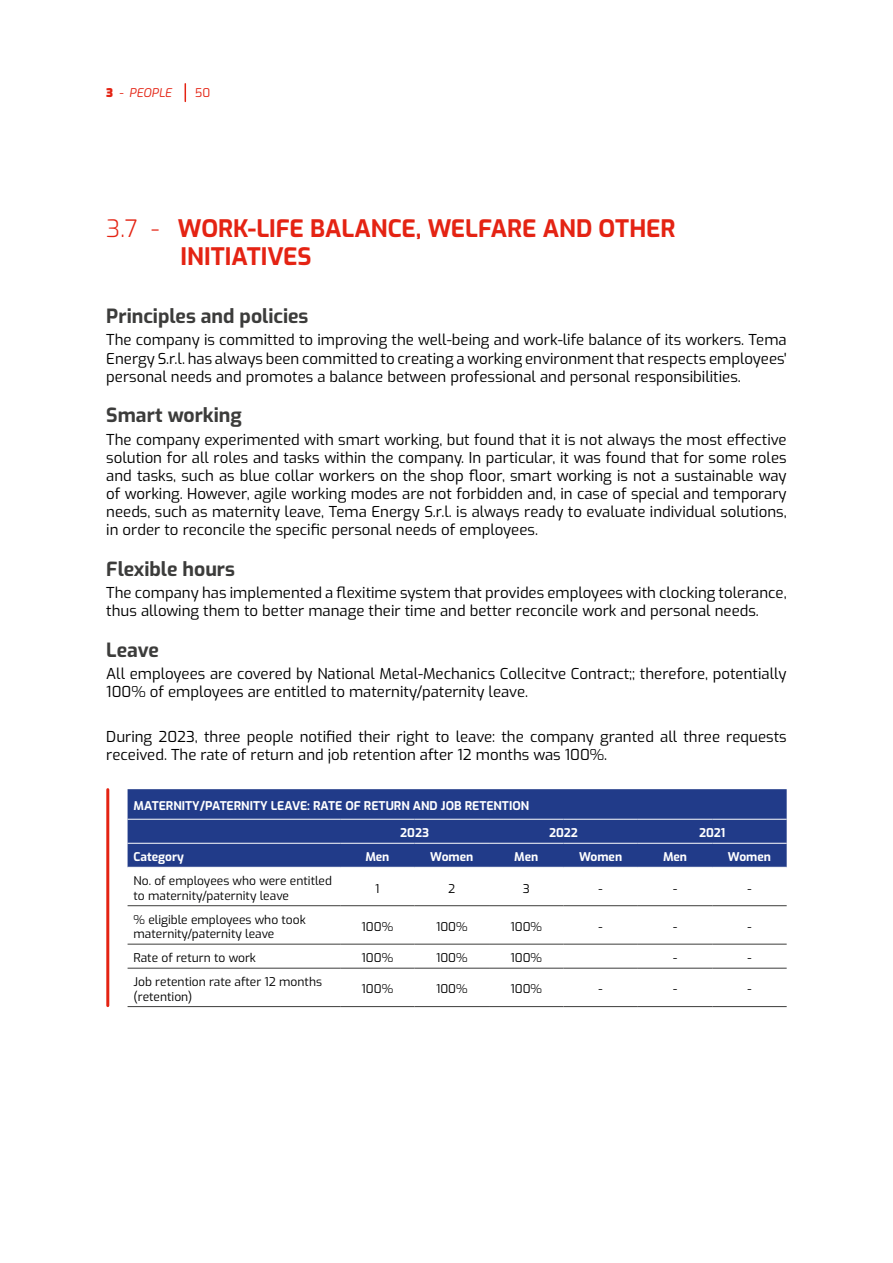
<style>
.page{position:relative;width:893px;height:1263px;background:#fff}
.page>*{position:absolute;margin:0;border:0;box-sizing:border-box;transform-origin:0 0}
.t1{font:700 24px/28.8px "Exo";color:#e42313}
.t2{font:700 19.5px "Exo";color:#3c3c3b}
.t3{font:15px/18px "Exo";color:#000}
.t4{font:12px/14.4px "Exo";color:#000}
.t5{font:700 12px "Exo";color:#fff}
.t6{font:italic 12px "Exo";color:#e42313}
.t7{font:12px "Exo";color:#e42313}
.s1{font-weight:900;font-style:normal}
.s2{font-weight:300}
</style>
<div class="page">
<div style="left:128px;top:789px;width:659px;height:78px;background:#213b89"></div>
<hr style="left:128px;top:905px;width:212px;height:1px;background:#3c3c3b">
<hr style="left:128px;top:944px;width:212px;height:1px;background:#3c3c3b">
<hr style="left:128px;top:968px;width:212px;height:1px;background:#3c3c3b">
<hr style="left:128px;top:1006px;width:212px;height:1px;background:#3c3c3b">
<hr style="left:340px;top:905px;width:75px;height:1px;background:#3c3c3b">
<hr style="left:340px;top:944px;width:75px;height:1px;background:#3c3c3b">
<hr style="left:340px;top:968px;width:75px;height:1px;background:#3c3c3b">
<hr style="left:340px;top:1006px;width:75px;height:1px;background:#3c3c3b">
<hr style="left:415px;top:905px;width:74px;height:1px;background:#3c3c3b">
<hr style="left:415px;top:944px;width:74px;height:1px;background:#3c3c3b">
<hr style="left:415px;top:968px;width:74px;height:1px;background:#3c3c3b">
<hr style="left:415px;top:1006px;width:74px;height:1px;background:#3c3c3b">
<hr style="left:489px;top:905px;width:74px;height:1px;background:#3c3c3b">
<hr style="left:489px;top:944px;width:74px;height:1px;background:#3c3c3b">
<hr style="left:489px;top:968px;width:74px;height:1px;background:#3c3c3b">
<hr style="left:489px;top:1006px;width:74px;height:1px;background:#3c3c3b">
<hr style="left:563px;top:905px;width:75px;height:1px;background:#3c3c3b">
<hr style="left:563px;top:944px;width:75px;height:1px;background:#3c3c3b">
<hr style="left:563px;top:968px;width:75px;height:1px;background:#3c3c3b">
<hr style="left:563px;top:1006px;width:75px;height:1px;background:#3c3c3b">
<hr style="left:638px;top:905px;width:74px;height:1px;background:#3c3c3b">
<hr style="left:638px;top:944px;width:74px;height:1px;background:#3c3c3b">
<hr style="left:638px;top:968px;width:74px;height:1px;background:#3c3c3b">
<hr style="left:638px;top:1006px;width:74px;height:1px;background:#3c3c3b">
<hr style="left:712px;top:905px;width:75px;height:1px;background:#3c3c3b">
<hr style="left:712px;top:944px;width:75px;height:1px;background:#3c3c3b">
<hr style="left:712px;top:968px;width:75px;height:1px;background:#3c3c3b">
<hr style="left:712px;top:1006px;width:75px;height:1px;background:#3c3c3b">
<hr style="left:128px;top:819px;width:212px;height:1px;background:#fff">
<hr style="left:340px;top:819px;width:75px;height:1px;background:#fff">
<hr style="left:415px;top:819px;width:74px;height:1px;background:#fff">
<hr style="left:489px;top:819px;width:74px;height:1px;background:#fff">
<hr style="left:563px;top:819px;width:75px;height:1px;background:#fff">
<hr style="left:638px;top:819px;width:74px;height:1px;background:#fff">
<hr style="left:712px;top:819px;width:75px;height:1px;background:#fff">
<hr style="left:128px;top:843px;width:212px;height:1px;background:#fff">
<hr style="left:340px;top:843px;width:75px;height:1px;background:#fff">
<hr style="left:415px;top:843px;width:74px;height:1px;background:#fff">
<hr style="left:489px;top:843px;width:74px;height:1px;background:#fff">
<hr style="left:563px;top:843px;width:75px;height:1px;background:#fff">
<hr style="left:638px;top:843px;width:74px;height:1px;background:#fff">
<hr style="left:712px;top:843px;width:75px;height:1px;background:#fff">
<hr style="left:106px;top:790px;width:3px;height:216px;background:#e42313">
<svg style="left:185px;top:84px;width:1px;height:17px"></svg>
<p class="t6" style="left:106px;top:84px;width:67px"><span class="s1">3</span> - PEOPLE</p>
<p class="t7" style="left:195px;top:84px;width:17px">50</p>
<h1 class="t1" style="left:181px;top:212px;width:496px;text-indent:-74px"><span class="s2">3.7 -</span> WORK-LIFE BALANCE, WELFARE AND OTHER<br>INITIATIVES</h1>
<h2 class="t2" style="left:106px;top:301px;width:204px">Principles and policies</h2>
<p class="t3" style="left:106px;top:330px;width:682px;text-align:justify">The company is committed to improving the well-being and work-life balance of its workers. Tema Energy S.r.l. has always been committed to creating a working environment that respects employees' personal needs and promotes a balance between professional and personal responsibilities.</p>
<h2 class="t2" style="left:106px;top:400px;width:137px">Smart working</h2>
<p class="t3" style="left:106px;top:429px;width:682px;text-align:justify">The company experimented with smart working, but found that it is not always the most effective solution for all roles and tasks within the company. In particular, it was found that for some roles and tasks, such as blue collar workers on the shop floor, smart working is not a sustainable way of working. However, agile working modes are not forbidden and, in case of special and temporary needs, such as maternity leave, Tema Energy S.r.l. is always ready to evaluate individual solutions, in order to reconcile the specific personal needs of employees.</p>
<h2 class="t2" style="left:106px;top:554px;width:130px">Flexible hours</h2>
<p class="t3" style="left:106px;top:583px;width:682px">The company has implemented a flexitime system that provides employees with clocking tolerance, thus allowing them to better manage their time and better reconcile work and personal needs.</p>
<h2 class="t2" style="left:106px;top:635px;width:54px">Leave</h2>
<p class="t3" style="left:106px;top:664px;width:682px">All employees are covered by National Metal-Mechanics Collecitve Contract;; therefore, potentially<br>100% of employees are entitled to maternity/paternity leave.</p>
<p class="t3" style="left:106px;top:726px;width:682px">During 2023, three people notified their right to leave: the company granted all three requests received. The rate of return and job retention after 12 months was 100%.</p>
<p class="t5" style="left:134px;top:797px;width:397px">MATERNITY/PATERNITY LEAVE: RATE OF RETURN AND JOB RETENTION</p>
<p class="t5" style="left:400px;top:824px;width:30px">2023</p>
<p class="t5" style="left:549px;top:824px;width:30px">2022</p>
<p class="t5" style="left:699px;top:824px;width:28px">2021</p>
<p class="t5" style="left:134px;top:848px;width:52px">Category</p>
<p class="t5" style="left:365px;top:848px;width:26px">Men</p>
<p class="t5" style="left:430px;top:848px;width:45px">Women</p>
<p class="t5" style="left:514px;top:848px;width:26px">Men</p>
<p class="t5" style="left:579px;top:848px;width:45px">Women</p>
<p class="t5" style="left:663px;top:848px;width:26px">Men</p>
<p class="t5" style="left:728px;top:848px;width:45px">Women</p>
<p class="t4" style="left:134px;top:873px;width:200px">No. of employees who were entitled to maternity/paternity leave</p>
<p class="t4" style="left:375px;top:880px;width:6px">1</p>
<p class="t4" style="left:448px;top:880px;width:9px">2</p>
<p class="t4" style="left:523px;top:880px;width:9px">3</p>
<p class="t4" style="left:599px;top:880px;width:6px">-</p>
<p class="t4" style="left:673px;top:880px;width:6px">-</p>
<p class="t4" style="left:747px;top:880px;width:6px">-</p>
<p class="t4" style="left:134px;top:911px;width:174px">% eligible employees who took maternity/paternity leave</p>
<p class="t4" style="left:362px;top:919px;width:33px">100%</p>
<p class="t4" style="left:436px;top:919px;width:33px">100%</p>
<p class="t4" style="left:510px;top:919px;width:33px">100%</p>
<p class="t4" style="left:599px;top:919px;width:6px">-</p>
<p class="t4" style="left:673px;top:919px;width:6px">-</p>
<p class="t4" style="left:747px;top:919px;width:6px">-</p>
<p class="t4" style="left:134px;top:950px;width:124px">Rate of return to work</p>
<p class="t4" style="left:362px;top:950px;width:33px">100%</p>
<p class="t4" style="left:436px;top:950px;width:33px">100%</p>
<p class="t4" style="left:510px;top:950px;width:33px">100%</p>
<p class="t4" style="left:673px;top:950px;width:6px">-</p>
<p class="t4" style="left:747px;top:950px;width:6px">-</p>
<p class="t4" style="left:134px;top:974px;width:190px">Job retention rate after 12 months (retention)</p>
<p class="t4" style="left:362px;top:981px;width:33px">100%</p>
<p class="t4" style="left:436px;top:981px;width:33px">100%</p>
<p class="t4" style="left:510px;top:981px;width:33px">100%</p>
<p class="t4" style="left:599px;top:981px;width:6px">-</p>
<p class="t4" style="left:673px;top:981px;width:6px">-</p>
<p class="t4" style="left:747px;top:981px;width:6px">-</p>
</div>
